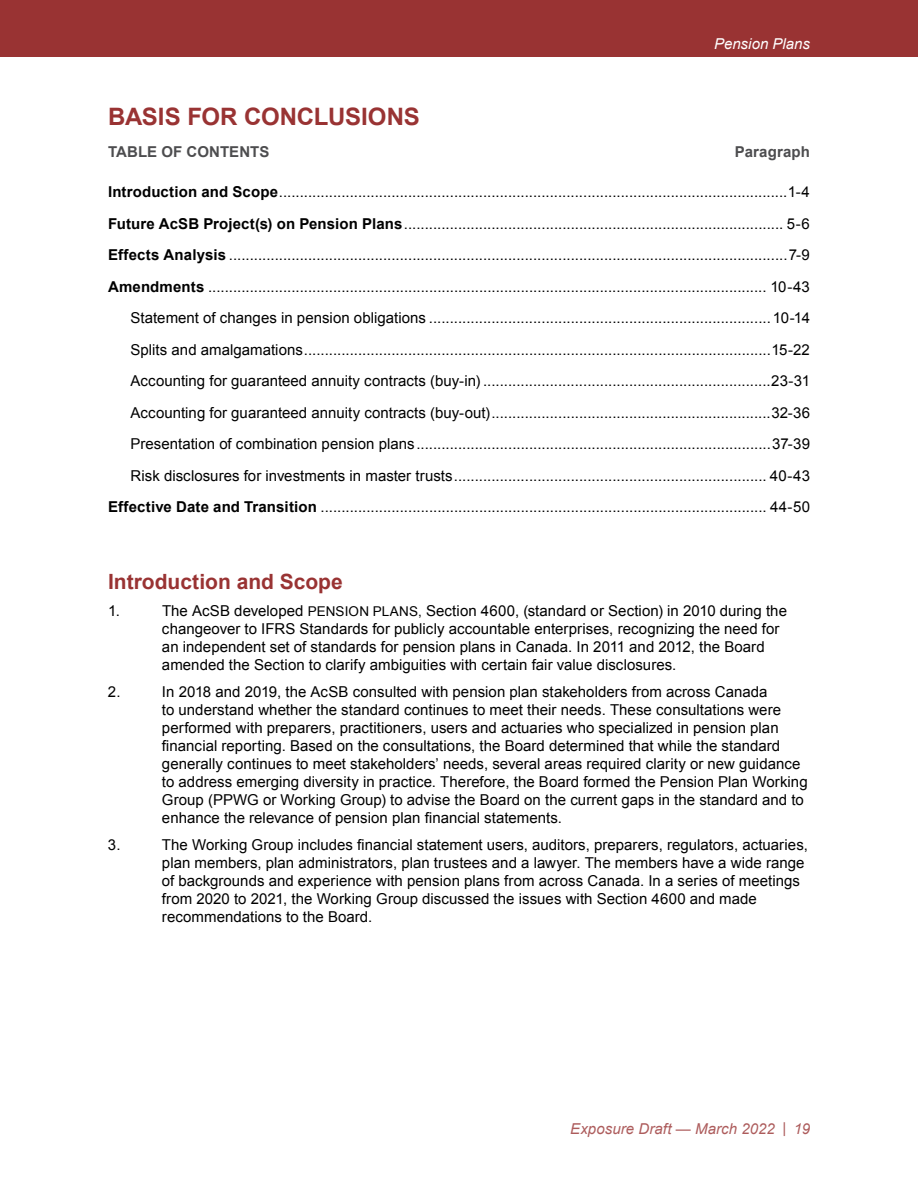
<style>
.page{position:relative;width:918px;height:1188px;background:#fff}
.page>*{position:absolute;margin:0;border:0;box-sizing:border-box;transform-origin:0 0}
.t1{font:700 24px "Arial";letter-spacing:-.005em;color:#933}
.t2{font:700 21px "Arial";color:#933}
.t3{font:15px/18px "Arial";letter-spacing:.005em;color:#000}
.t4{font:italic 15px "Arial";letter-spacing:.005em;color:#ad5c5c}
.t5{font:700 15px "Arial";letter-spacing:.005em;color:#4d4d4f}
.t6{font:italic 15px "Arial";color:#fff}
.s1{font-weight:700}
.s2{font-size:13.5px}
</style>
<div class="page">
<div style="left:0;top:0;width:918px;height:57px;background:#933"></div>
<p class="t6" style="left:714px;top:35px;width:97px">Pension Plans</p>
<h2 class="t1" style="left:108px;top:101px;width:313px">BASIS FOR CONCLUSIONS</h2>
<p class="t5" style="left:108px;top:142px;width:163px">TABLE OF CONTENTS</p>
<p class="t5" style="left:735px;top:142px;width:77px">Paragraph</p>
<p class="t3" style="left:108px;top:183px;width:704px"><span class="s1">Introduction and Scope</span>..........................................................................................................................1-4</p>
<p class="t3" style="left:108px;top:215px;width:703px"><span class="s1">Future AcSB Project(s) on Pension Plans</span>........................................................................................... 5-6</p>
<p class="t3" style="left:108px;top:246px;width:704px"><span class="s1">Effects Analysis</span> ......................................................................................................................................7-9</p>
<p class="t3" style="left:108px;top:278px;width:704px"><span class="s1">Amendments</span> ...................................................................................................................................... 10-43</p>
<p class="t3" style="left:131px;top:309px;width:681px">Statement of changes in pension obligations ..................................................................................10-14</p>
<p class="t3" style="left:131px;top:341px;width:681px">Splits and amalgamations................................................................................................................15-22</p>
<p class="t3" style="left:131px;top:372px;width:681px">Accounting for guaranteed annuity contracts (buy-in) .....................................................................23-31</p>
<p class="t3" style="left:131px;top:404px;width:681px">Accounting for guaranteed annuity contracts (buy-out)...................................................................32-36</p>
<p class="t3" style="left:131px;top:435px;width:681px">Presentation of combination pension plans .....................................................................................37-39</p>
<p class="t3" style="left:131px;top:467px;width:681px">Risk disclosures for investments in master trusts........................................................................... 40-43</p>
<p class="t3" style="left:108px;top:498px;width:704px"><span class="s1">Effective Date and Transition</span> ........................................................................................................... 44-50</p>
<h2 class="t2" style="left:108px;top:568px;width:236px">Introduction and Scope</h2>
<p class="t3" style="left:108px;top:602px;width:13px">1.</p>
<p class="t3" style="left:162px;top:602px;width:627px">The AcSB developed <span class="s2">PENSION PLANS,</span> Section 4600, (standard or Section) in 2010 during the changeover to IFRS Standards for publicly accountable enterprises, recognizing the need for an independent set of standards for pension plans in Canada. In 2011 and 2012, the Board amended the Section to clarify ambiguities with certain fair value disclosures.</p>
<p class="t3" style="left:108px;top:683px;width:14px">2.</p>
<p class="t3" style="left:162px;top:683px;width:647px">In 2018 and 2019, the AcSB consulted with pension plan stakeholders from across Canada<br>to understand whether the standard continues to meet their needs. These consultations were performed with preparers, practitioners, users and actuaries who specialized in pension plan financial reporting. Based on the consultations, the Board determined that while the standard generally continues to meet stakeholders’ needs, several areas required clarity or new guidance to address emerging diversity in practice. Therefore, the Board formed the Pension Plan Working Group (PPWG or Working Group) to advise the Board on the current gaps in the standard and to enhance the relevance of pension plan financial statements.</p>
<p class="t3" style="left:108px;top:836px;width:14px">3.</p>
<p class="t3" style="left:162px;top:836px;width:648px">The Working Group includes financial statement users, auditors, preparers, regulators, actuaries, plan members, plan administrators, plan trustees and a lawyer. The members have a wide range of backgrounds and experience with pension plans from across Canada. In a series of meetings from 2020 to 2021, the Working Group discussed the issues with Section 4600 and made recommendations to the Board.</p>
<p class="t4" style="left:570px;top:1119px;width:241px">Exposure Draft — March 2022 | 19</p>
</div>
